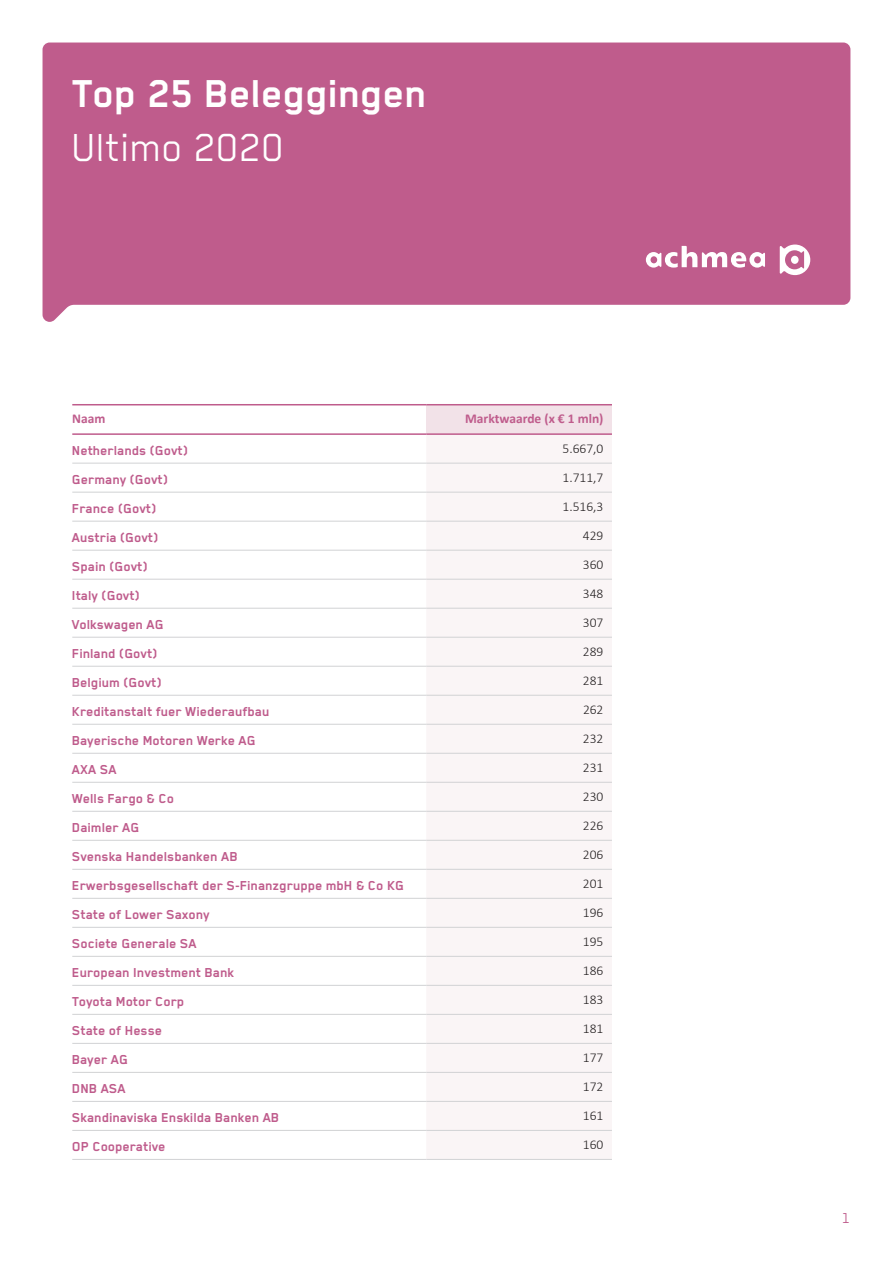
<style>
.page{position:relative;width:893px;height:1263px;background:#fff}
.page>*{position:absolute;margin:0;border:0;box-sizing:border-box;transform-origin:0 0}
.t1{font:700 45px "Blender Pro";color:#fff}
.t2{font:45px "Blender Pro";color:#fff}
.t3{font:16.5px "Blender Pro";color:#bf5c8c}
.Tabel_Header_2{font:700 15px "Blender Pro";color:#bf5c8c}
.Tabel_txt{font:300 13.5px "Calibri";color:#231f20}
.Tabel_Header{font:700 13.5px "Calibri";color:#bf5c8c}
</style>
<div class="page">
<div style="left:426px;top:405px;width:186px;height:29px;background:#f2e2e8"></div>
<div style="left:426px;top:462px;width:186px;height:697px;background:#faf5f6"></div>
<hr style="left:72px;top:463px;width:354px;height:1px;background:#d1d2d4">
<hr style="left:72px;top:492px;width:354px;height:1px;background:#d1d2d4">
<hr style="left:72px;top:521px;width:354px;height:1px;background:#d1d2d4">
<hr style="left:72px;top:550px;width:354px;height:1px;background:#d1d2d4">
<hr style="left:72px;top:579px;width:354px;height:1px;background:#d1d2d4">
<hr style="left:72px;top:608px;width:354px;height:1px;background:#d1d2d4">
<hr style="left:72px;top:637px;width:354px;height:1px;background:#d1d2d4">
<hr style="left:72px;top:666px;width:354px;height:1px;background:#d1d2d4">
<hr style="left:72px;top:695px;width:354px;height:1px;background:#d1d2d4">
<hr style="left:72px;top:724px;width:354px;height:1px;background:#d1d2d4">
<hr style="left:72px;top:753px;width:354px;height:1px;background:#d1d2d4">
<hr style="left:72px;top:782px;width:354px;height:1px;background:#d1d2d4">
<hr style="left:72px;top:811px;width:354px;height:1px;background:#d1d2d4">
<hr style="left:72px;top:840px;width:354px;height:1px;background:#d1d2d4">
<hr style="left:72px;top:869px;width:354px;height:1px;background:#d1d2d4">
<hr style="left:72px;top:898px;width:354px;height:1px;background:#d1d2d4">
<hr style="left:72px;top:927px;width:354px;height:1px;background:#d1d2d4">
<hr style="left:72px;top:956px;width:354px;height:1px;background:#d1d2d4">
<hr style="left:72px;top:985px;width:354px;height:1px;background:#d1d2d4">
<hr style="left:72px;top:1014px;width:354px;height:1px;background:#d1d2d4">
<hr style="left:72px;top:1043px;width:354px;height:1px;background:#d1d2d4">
<hr style="left:72px;top:1072px;width:354px;height:1px;background:#d1d2d4">
<hr style="left:72px;top:1101px;width:354px;height:1px;background:#d1d2d4">
<hr style="left:72px;top:1130px;width:354px;height:1px;background:#d1d2d4">
<hr style="left:72px;top:1159px;width:354px;height:1px;background:#d1d2d4">
<hr style="left:426px;top:463px;width:186px;height:1px;background:#d1d2d4">
<hr style="left:426px;top:492px;width:186px;height:1px;background:#d1d2d4">
<hr style="left:426px;top:521px;width:186px;height:1px;background:#d1d2d4">
<hr style="left:426px;top:550px;width:186px;height:1px;background:#d1d2d4">
<hr style="left:426px;top:579px;width:186px;height:1px;background:#d1d2d4">
<hr style="left:426px;top:608px;width:186px;height:1px;background:#d1d2d4">
<hr style="left:426px;top:637px;width:186px;height:1px;background:#d1d2d4">
<hr style="left:426px;top:666px;width:186px;height:1px;background:#d1d2d4">
<hr style="left:426px;top:695px;width:186px;height:1px;background:#d1d2d4">
<hr style="left:426px;top:724px;width:186px;height:1px;background:#d1d2d4">
<hr style="left:426px;top:753px;width:186px;height:1px;background:#d1d2d4">
<hr style="left:426px;top:782px;width:186px;height:1px;background:#d1d2d4">
<hr style="left:426px;top:811px;width:186px;height:1px;background:#d1d2d4">
<hr style="left:426px;top:840px;width:186px;height:1px;background:#d1d2d4">
<hr style="left:426px;top:869px;width:186px;height:1px;background:#d1d2d4">
<hr style="left:426px;top:898px;width:186px;height:1px;background:#d1d2d4">
<hr style="left:426px;top:927px;width:186px;height:1px;background:#d1d2d4">
<hr style="left:426px;top:956px;width:186px;height:1px;background:#d1d2d4">
<hr style="left:426px;top:985px;width:186px;height:1px;background:#d1d2d4">
<hr style="left:426px;top:1014px;width:186px;height:1px;background:#d1d2d4">
<hr style="left:426px;top:1043px;width:186px;height:1px;background:#d1d2d4">
<hr style="left:426px;top:1072px;width:186px;height:1px;background:#d1d2d4">
<hr style="left:426px;top:1101px;width:186px;height:1px;background:#d1d2d4">
<hr style="left:426px;top:1130px;width:186px;height:1px;background:#d1d2d4">
<hr style="left:426px;top:1159px;width:186px;height:1px;background:#d1d2d4">
<hr style="left:72px;top:404px;width:354px;height:1px;background:#bf5c8c">
<hr style="left:72px;top:433px;width:354px;height:2px;background:#bf5c8c">
<hr style="left:426px;top:404px;width:186px;height:1px;background:#bf5c8c">
<hr style="left:426px;top:433px;width:186px;height:2px;background:#bf5c8c">
<div style="left:43px;top:43px;width:807px;height:279px;background:#bf5c8c"></div>
<svg style="left:646px;top:246px;width:119px;height:22px"></svg>
<svg style="left:780px;top:245px;width:30px;height:30px"></svg>
<div style="left:791px;top:256px;width:8px;height:8px;background:#fff;border-radius:50%"></div>
<p class="t1" style="left:72px;top:69px;width:357px">Top 25 Beleggingen</p>
<p class="t2" style="left:72px;top:123px;width:214px">Ultimo 2020</p>
<p class="Tabel_Header" style="left:72px;top:409px;width:35px">Naam</p>
<p class="Tabel_Header" style="left:465px;top:409px;width:140px">Marktwaarde (x € 1 mln)</p>
<p class="Tabel_Header_2" style="left:72px;top:442px;width:118px">Netherlands (Govt)</p>
<p class="Tabel_txt" style="left:563px;top:440px;width:42px">5.667,0</p>
<p class="Tabel_Header_2" style="left:72px;top:471px;width:98px">Germany (Govt)</p>
<p class="Tabel_txt" style="left:563px;top:469px;width:42px">1.711,7</p>
<p class="Tabel_Header_2" style="left:72px;top:500px;width:86px">France (Govt)</p>
<p class="Tabel_txt" style="left:563px;top:498px;width:42px">1.516,3</p>
<p class="Tabel_Header_2" style="left:72px;top:529px;width:88px">Austria (Govt)</p>
<p class="Tabel_txt" style="left:583px;top:527px;width:22px">429</p>
<p class="Tabel_Header_2" style="left:72px;top:558px;width:77px">Spain (Govt)</p>
<p class="Tabel_txt" style="left:583px;top:556px;width:22px">360</p>
<p class="Tabel_Header_2" style="left:72px;top:587px;width:69px">Italy (Govt)</p>
<p class="Tabel_txt" style="left:583px;top:585px;width:22px">348</p>
<p class="Tabel_Header_2" style="left:72px;top:616px;width:93px">Volkswagen AG</p>
<p class="Tabel_txt" style="left:583px;top:614px;width:22px">307</p>
<p class="Tabel_Header_2" style="left:72px;top:645px;width:87px">Finland (Govt)</p>
<p class="Tabel_txt" style="left:583px;top:643px;width:22px">289</p>
<p class="Tabel_Header_2" style="left:72px;top:674px;width:91px">Belgium (Govt)</p>
<p class="Tabel_txt" style="left:583px;top:672px;width:22px">281</p>
<p class="Tabel_Header_2" style="left:72px;top:703px;width:199px">Kreditanstalt fuer Wiederaufbau</p>
<p class="Tabel_txt" style="left:583px;top:701px;width:22px">262</p>
<p class="Tabel_Header_2" style="left:72px;top:732px;width:185px">Bayerische Motoren Werke AG</p>
<p class="Tabel_txt" style="left:583px;top:730px;width:22px">232</p>
<p class="Tabel_Header_2" style="left:72px;top:761px;width:46px">AXA SA</p>
<p class="Tabel_txt" style="left:583px;top:759px;width:22px">231</p>
<p class="Tabel_Header_2" style="left:72px;top:790px;width:104px">Wells Fargo &amp; Co</p>
<p class="Tabel_txt" style="left:583px;top:788px;width:22px">230</p>
<p class="Tabel_Header_2" style="left:72px;top:819px;width:69px">Daimler AG</p>
<p class="Tabel_txt" style="left:583px;top:817px;width:22px">226</p>
<p class="Tabel_Header_2" style="left:72px;top:848px;width:167px">Svenska Handelsbanken AB</p>
<p class="Tabel_txt" style="left:583px;top:846px;width:22px">206</p>
<p class="Tabel_Header_2" style="left:72px;top:877px;width:334px">Erwerbsgesellschaft der S-Finanzgruppe mbH &amp; Co KG</p>
<p class="Tabel_txt" style="left:583px;top:875px;width:22px">201</p>
<p class="Tabel_Header_2" style="left:72px;top:906px;width:139px">State of Lower Saxony</p>
<p class="Tabel_txt" style="left:583px;top:904px;width:22px">196</p>
<p class="Tabel_Header_2" style="left:72px;top:935px;width:126px">Societe Generale SA</p>
<p class="Tabel_txt" style="left:583px;top:933px;width:22px">195</p>
<p class="Tabel_Header_2" style="left:72px;top:964px;width:164px">European Investment Bank</p>
<p class="Tabel_txt" style="left:583px;top:962px;width:22px">186</p>
<p class="Tabel_Header_2" style="left:72px;top:993px;width:114px">Toyota Motor Corp</p>
<p class="Tabel_txt" style="left:583px;top:991px;width:22px">183</p>
<p class="Tabel_Header_2" style="left:72px;top:1022px;width:92px">State of Hesse</p>
<p class="Tabel_txt" style="left:583px;top:1020px;width:22px">181</p>
<p class="Tabel_Header_2" style="left:72px;top:1051px;width:58px">Bayer AG</p>
<p class="Tabel_txt" style="left:583px;top:1049px;width:22px">177</p>
<p class="Tabel_Header_2" style="left:72px;top:1080px;width:55px">DNB ASA</p>
<p class="Tabel_txt" style="left:583px;top:1078px;width:22px">172</p>
<p class="Tabel_Header_2" style="left:72px;top:1109px;width:209px">Skandinaviska Enskilda Banken AB</p>
<p class="Tabel_txt" style="left:583px;top:1107px;width:22px">161</p>
<p class="Tabel_Header_2" style="left:72px;top:1138px;width:95px">OP Cooperative</p>
<p class="Tabel_txt" style="left:583px;top:1136px;width:22px">160</p>
<p class="t3" style="left:842px;top:1209px;width:10px">1</p>
</div>
